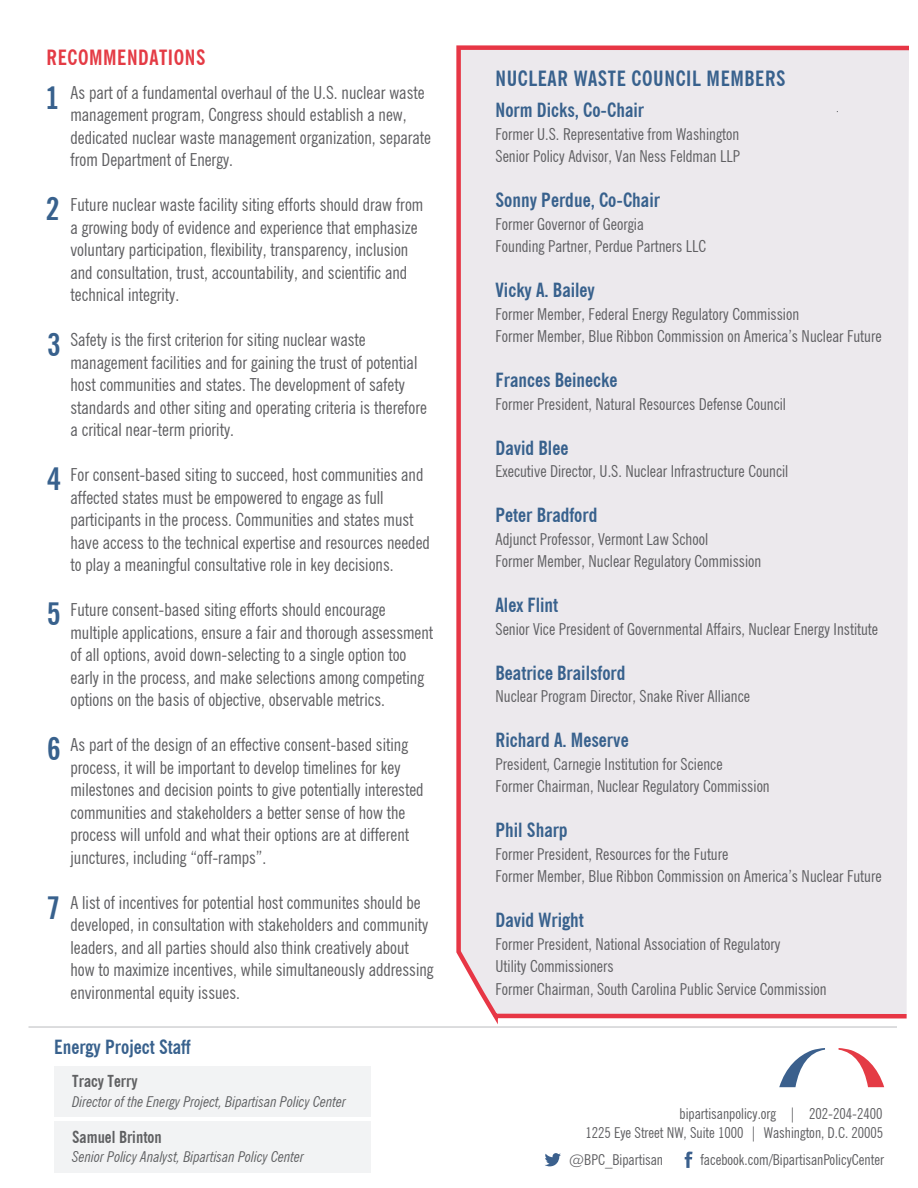
<style>
.page{position:relative;width:918px;height:1188px;background:#fff}
.page>*{position:absolute;margin:0;border:0;box-sizing:border-box;transform-origin:0 0}
.t1{font:700 condensed 31.5px "News Gothic BT";color:#38618d}
.t2{font:700 condensed 21px "News Gothic BT";letter-spacing:.03em;color:#38618d}
.t3{font:700 condensed 21px "News Gothic BT";letter-spacing:.03em;color:#e43b45}
.t4{font:700 condensed 19.5px "News Gothic BT";color:#38618d}
.t5{font:condensed 18px/22.5px "News Gothic BT";color:#5f5f62}
.t6{font:condensed 16.5px/22.5px "News Gothic BT";color:#5f5f62}
.t7{font:700 condensed 16.5px "News Gothic BT";color:#5f6062}
.t8{font:condensed 15px/19.2px "News Gothic BT";color:#5f5f62;text-align:right}
.t9{font:italic condensed 15px "News Gothic BT";color:#5f6062}
</style>
<div class="page">
<div style="left:456px;top:45px;width:453px;height:976px;background:#ece9ed"></div>
<hr style="left:28px;top:1026px;width:869px;height:2px;background:#d1d2d4">
<div style="left:55px;top:1066px;width:316px;height:51px;background:#f2f3f4"></div>
<div style="left:55px;top:1122px;width:316px;height:51px;background:#f2f3f4"></div>
<svg style="left:685px;top:1152px;width:8px;height:16px"></svg>
<svg style="left:839px;top:1048px;width:45px;height:39px"></svg>
<svg style="left:779px;top:1048px;width:46px;height:39px"></svg>
<svg style="left:545px;top:1153px;width:16px;height:13px"></svg>
<p class="t3" style="left:46px;top:44px;width:161px">RECOMMENDATIONS</p>
<h1 class="t1" style="left:46px;top:78px;width:15px">1</h1>
<h1 class="t1" style="left:46px;top:190px;width:15px">2</h1>
<h1 class="t1" style="left:47px;top:325px;width:15px">3</h1>
<h1 class="t1" style="left:47px;top:459px;width:15px">4</h1>
<h1 class="t1" style="left:47px;top:595px;width:15px">5</h1>
<h1 class="t1" style="left:47px;top:730px;width:15px">6</h1>
<h1 class="t1" style="left:47px;top:888px;width:15px">7</h1>
<p class="t5" style="left:70px;top:81px;width:362px">As part of a fundamental overhaul of the U.S. nuclear waste management program, Congress should establish a new, dedicated nuclear waste management organization, separate from Department of Energy.</p>
<p class="t5" style="left:70px;top:193px;width:354px">Future nuclear waste facility siting efforts should draw from a growing body of evidence and experience that emphasize voluntary participation, flexibility, transparency, inclusion and consultation, trust, accountability, and scientific and technical integrity.</p>
<p class="t5" style="left:70px;top:328px;width:358px">Safety is the first criterion for siting nuclear waste management facilities and for gaining the trust of potential host communities and states. The development of safety standards and other siting and operating criteria is therefore a critical near-term priority.</p>
<p class="t5" style="left:70px;top:463px;width:361px">For consent-based siting to succeed, host communities and affected states must be empowered to engage as full participants in the process. Communities and states must have access to the technical expertise and resources needed to play a meaningful consultative role in key decisions.</p>
<p class="t5" style="left:70px;top:598px;width:364px">Future consent-based siting efforts should encourage multiple applications, ensure a fair and thorough assessment of all options, avoid down-selecting to a single option too early in the process, and make selections among competing options on the basis of objective, observable metrics.</p>
<p class="t5" style="left:70px;top:733px;width:355px">As part of the design of an effective consent-based siting process, it will be important to develop timelines for key milestones and decision points to give potentially interested communities and stakeholders a better sense of how the process will unfold and what their options are at different junctures, including “off-ramps”.</p>
<p class="t5" style="left:70px;top:891px;width:365px">A list of incentives for potential host communites should be developed, in consultation with stakeholders and community leaders, and all parties should also think creatively about how to maximize incentives, while simultaneously addressing environmental equity issues.</p>
<p class="t4" style="left:54px;top:1035px;width:138px">Energy Project Staff</p>
<p class="t7" style="left:72px;top:1071px;width:67px">Tracy Terry</p>
<p class="t9" style="left:72px;top:1092px;width:275px">Director of the Energy Project, Bipartisan Policy Center</p>
<p class="t7" style="left:72px;top:1127px;width:91px">Samuel Brinton</p>
<p class="t9" style="left:72px;top:1148px;width:233px">Senior Policy Analyst, Bipartisan Policy Center</p>
<p class="t2" style="left:496px;top:65px;width:292px">NUCLEAR WASTE COUNCIL MEMBERS</p>
<p class="t4" style="left:496px;top:98px;width:150px">Norm Dicks, Co-Chair</p>
<p class="t6" style="left:496px;top:122px;width:246px">Former U.S. Representative from Washington<br>Senior Policy Advisor, Van Ness Feldman LLP</p>
<p class="t4" style="left:496px;top:188px;width:166px">Sonny Perdue, Co-Chair</p>
<p class="t6" style="left:496px;top:212px;width:212px">Former Governor of Georgia<br>Founding Partner, Perdue Partners LLC</p>
<p class="t4" style="left:496px;top:278px;width:101px">Vicky A. Bailey</p>
<p class="t6" style="left:496px;top:302px;width:388px">Former Member, Federal Energy Regulatory Commission<br>Former Member, Blue Ribbon Commission on America’s Nuclear Future</p>
<p class="t4" style="left:496px;top:368px;width:123px">Frances Beinecke</p>
<p class="t6" style="left:496px;top:392px;width:292px">Former President, Natural Resources Defense Council</p>
<p class="t4" style="left:496px;top:436px;width:74px">David Blee</p>
<p class="t6" style="left:496px;top:460px;width:294px">Executive Director, U.S. Nuclear Infrastructure Council</p>
<p class="t4" style="left:496px;top:503px;width:103px">Peter Bradford</p>
<p class="t6" style="left:496px;top:527px;width:267px">Adjunct Professor, Vermont Law School<br>Former Member, Nuclear Regulatory Commission</p>
<p class="t4" style="left:496px;top:593px;width:64px">Alex Flint</p>
<p class="t6" style="left:496px;top:617px;width:384px">Senior Vice President of Governmental Affairs, Nuclear Energy Institute</p>
<p class="t4" style="left:496px;top:661px;width:132px">Beatrice Brailsford</p>
<p class="t6" style="left:496px;top:685px;width:256px">Nuclear Program Director, Snake River Alliance</p>
<p class="t4" style="left:496px;top:728px;width:135px">Richard A. Meserve</p>
<p class="t6" style="left:496px;top:752px;width:276px">President, Carnegie Institution for Science<br>Former Chairman, Nuclear Regulatory Commission</p>
<p class="t4" style="left:496px;top:818px;width:74px">Phil Sharp</p>
<p class="t6" style="left:496px;top:842px;width:388px">Former President, Resources for the Future<br>Former Member, Blue Ribbon Commission on America’s Nuclear Future</p>
<p class="t4" style="left:496px;top:908px;width:90px">David Wright</p>
<p class="t6" style="left:496px;top:932px;width:333px">Former President, National Association of Regulatory<br>Utility Commissioners<br>Former Chairman, South Carolina Public Service Commission</p>
<p class="t8" style="left:585px;top:1104px;width:299px">bipartisanpolicy.org | 202-204-2400<br>1225 Eye Street NW, Suite 1000 | Washington, D.C. 20005</p>
<p class="t8" style="left:569px;top:1150px;width:95px">@BPC_Bipartisan</p>
<p class="t8" style="left:700px;top:1150px;width:185px">facebook.com/BipartisanPolicyCenter</p>
</div>
